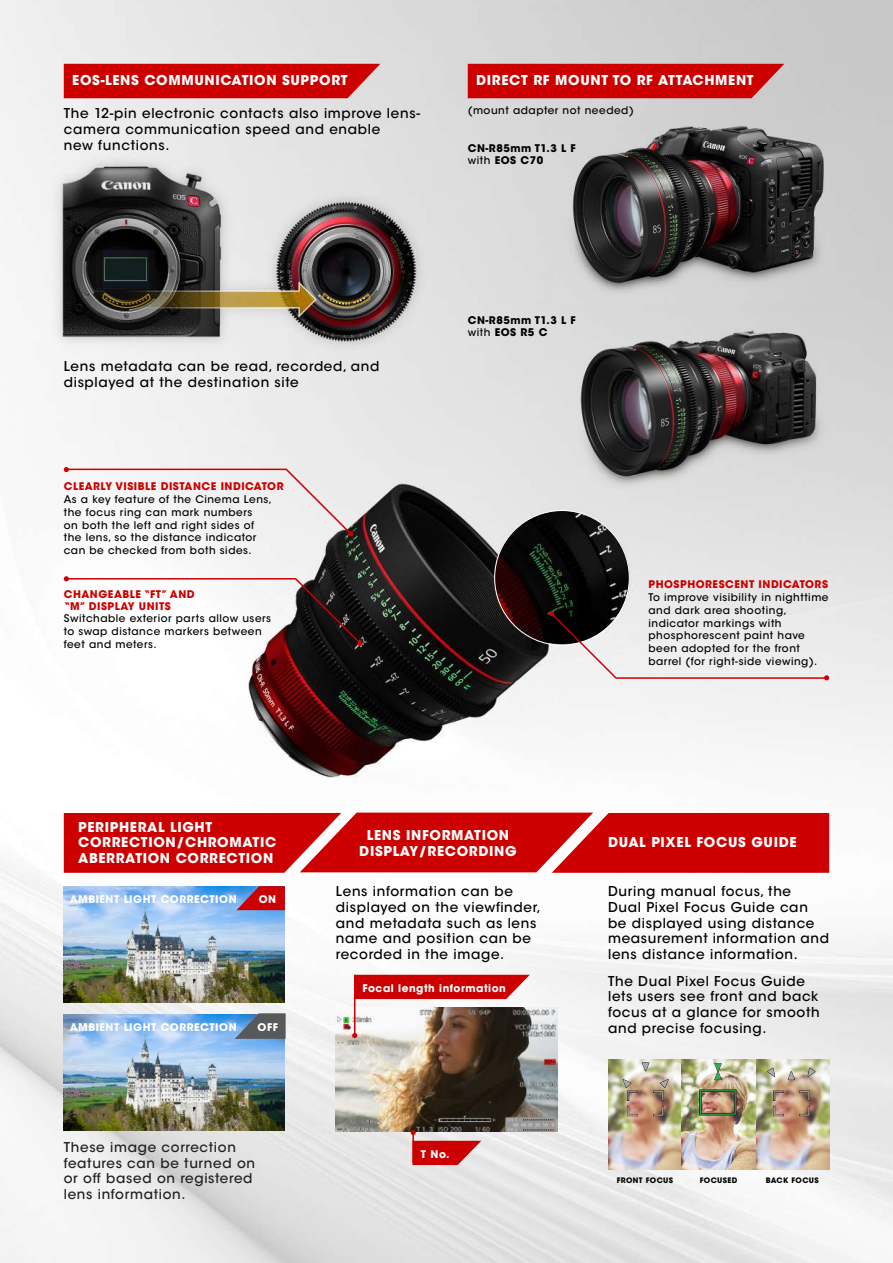
<style>
.page{position:relative;width:893px;height:1263px;background:#fff}
.page>*{position:absolute;margin:0;border:0;box-sizing:border-box;transform-origin:0 0}
.t1{font:500 13.5px/15.8px "ITC Avant Garde Std";letter-spacing:.05em;color:#000}
.t2{font:700 13.5px/15.8px "ITC Avant Garde Std";letter-spacing:.05em;color:#fff}
.t3{font:500 13.5px/15.8px "ITC Avant Garde Std";letter-spacing:.05em;color:#231f20}
.t4{font:500 10.5px/12.8px "ITC Avant Garde Std";letter-spacing:.05em;color:#000}
.t5{font:700 10.5px/12px "ITC Avant Garde Std";letter-spacing:.05em;color:#c00}
.t6{font:700 10.5px "ITC Avant Garde Std";letter-spacing:.05em;color:#fff}
.t7{font:700 10.5px/12px "ITC Avant Garde Std";letter-spacing:.05em;color:#000}
.t8{font:700 7.5px "ITC Avant Garde Std";letter-spacing:.05em;color:#000}
.s1{font-weight:500}
</style>
<div class="page">
<img style="left:0;top:0;width:893px;height:1263px">
<div style="left:64px;top:813px;width:765px;height:60px;background:#c00"></div>
<div style="left:468px;top:64px;width:316px;height:34px;background:#c00"></div>
<img style="left:64px;top:1014px;width:221px;height:116px">
<img style="left:64px;top:886px;width:221px;height:117px">
<img style="left:336px;top:1008px;width:221px;height:124px">
<hr style="left:412px;top:1132px;width:2px;height:30px;background:#c00">
<svg style="left:411px;top:1130px;width:5px;height:5px"></svg>
<hr style="left:354px;top:994px;width:1px;height:41px;background:#c00">
<svg style="left:352px;top:1033px;width:5px;height:5px"></svg>
<img style="left:608px;top:1059px;width:221px;height:111px">
<svg style="left:699px;top:1089px;width:37px;height:26px"></svg>
<div style="left:700px;top:1090px;width:36px;height:25px;border:1px solid #24af50"></div>
<svg style="left:799px;top:1090px;width:11px;height:26px"></svg>
<svg style="left:772px;top:1090px;width:12px;height:26px"></svg>
<svg style="left:788px;top:1071px;width:7px;height:9px"></svg>
<svg style="left:807px;top:1068px;width:8px;height:9px"></svg>
<svg style="left:767px;top:1068px;width:8px;height:9px"></svg>
<svg style="left:642px;top:1062px;width:7px;height:9px"></svg>
<svg style="left:653px;top:1079px;width:16px;height:37px"></svg>
<svg style="left:623px;top:1079px;width:15px;height:37px"></svg>
<svg style="left:714px;top:1063px;width:8px;height:17px"></svg>
<div style="left:64px;top:467px;width:289px;height:69px;background:#f1f1f1"></div>
<svg style="left:64px;top:576px;width:299px;height:70px"></svg>
<div style="left:64px;top:64px;width:316px;height:34px;background:#c00"></div>
<svg style="left:236px;top:886px;width:49px;height:24px"></svg>
<svg style="left:233px;top:1012px;width:53px;height:27px"></svg>
<svg style="left:354px;top:975px;width:176px;height:24px;background:#ce1010"></svg>
<svg style="left:412px;top:1141px;width:69px;height:24px;background:#d02727"></svg>
<svg style="left:549px;top:611px;width:280px;height:69px"></svg>
<p class="t2" style="left:72px;top:72px;width:277px">EOS-LENS COMMUNICATION SUPPORT</p>
<p class="t1" style="left:64px;top:106px;width:358px">The 12-pin electronic contacts also improve lens&shy;camera communication speed and enable<br>new functions.</p>
<p class="t2" style="left:476px;top:72px;width:279px">DIRECT RF MOUNT TO RF ATTACHMENT</p>
<p class="t4" style="left:468px;top:104px;width:168px">(mount adapter not needed)</p>
<p class="t7" style="left:468px;top:142px;width:110px">CN-R85mm T1.3 L F <span class="s1">with</span> EOS C70</p>
<p class="t1" style="left:64px;top:359px;width:317px">Lens metadata can be read, recorded, and displayed at the destination site</p>
<p class="t5" style="left:64px;top:480px;width:221px">CLEARLY VISIBLE DISTANCE INDICATOR</p>
<p class="t4" style="left:64px;top:493px;width:210px">As a key feature of the Cinema Lens, the focus ring can mark numbers<br>on both the left and right sides of the lens, so the distance indicator can be checked from both sides.</p>
<p class="t5" style="left:64px;top:588px;width:132px">CHANGEABLE “FT” AND “M” DISPLAY UNITS</p>
<p class="t4" style="left:64px;top:612px;width:209px">Switchable exterior parts allow users to swap distance markers between feet and meters.</p>
<p class="t7" style="left:468px;top:314px;width:110px">CN-R85mm T1.3 L F <span class="s1">with</span> EOS R5 C</p>
<p class="t5" style="left:648px;top:578px;width:181px">PHOSPHORESCENT INDICATORS</p>
<p class="t4" style="left:648px;top:591px;width:182px">To improve visibility in nighttime and dark area shooting, indicator markings with phosphorescent paint have been adopted for the front barrel (for right-side viewing).</p>
<p class="t2" style="left:78px;top:819px;width:200px">PERIPHERAL LIGHT<br>CORRECTION/CHROMATIC<br>ABERRATION CORRECTION</p>
<p class="t6" style="left:70px;top:893px;width:168px">AMBIENT LIGHT CORRECTION</p>
<p class="t6" style="left:259px;top:892px;width:19px">ON</p>
<p class="t6" style="left:70px;top:1020px;width:168px">AMBIENT LIGHT CORRECTION</p>
<p class="t6" style="left:258px;top:1020px;width:22px">OFF</p>
<p class="t3" style="left:64px;top:1139px;width:193px">These image correction features can be turned on or off based on registered lens information.</p>
<p class="t2" style="left:359px;top:827px;width:159px;text-align:center">LENS INFORMATION<br>DISPLAY/RECORDING</p>
<p class="t2" style="left:608px;top:834px;width:190px">DUAL PIXEL FOCUS GUIDE</p>
<p class="t1" style="left:336px;top:883px;width:206px">Lens information can be displayed on the viewfinder, and metadata such as lens name and position can be recorded in the image.</p>
<p class="t1" style="left:608px;top:883px;width:223px">During manual focus, the<br>Dual Pixel Focus Guide can be displayed using distance measurement information and lens distance information.</p>
<p class="t1" style="left:608px;top:973px;width:213px">The Dual Pixel Focus Guide lets users see front and back focus at a glance for smooth and precise focusing.</p>
<p class="t6" style="left:362px;top:981px;width:145px">Focal length information</p>
<p class="t6" style="left:421px;top:1147px;width:30px">T No.</p>
<p class="t8" style="left:617px;top:1175px;width:58px">FRONT FOCUS</p>
<p class="t8" style="left:700px;top:1175px;width:39px">FOCUSED</p>
<p class="t8" style="left:766px;top:1175px;width:55px">BACK FOCUS</p>
</div>
